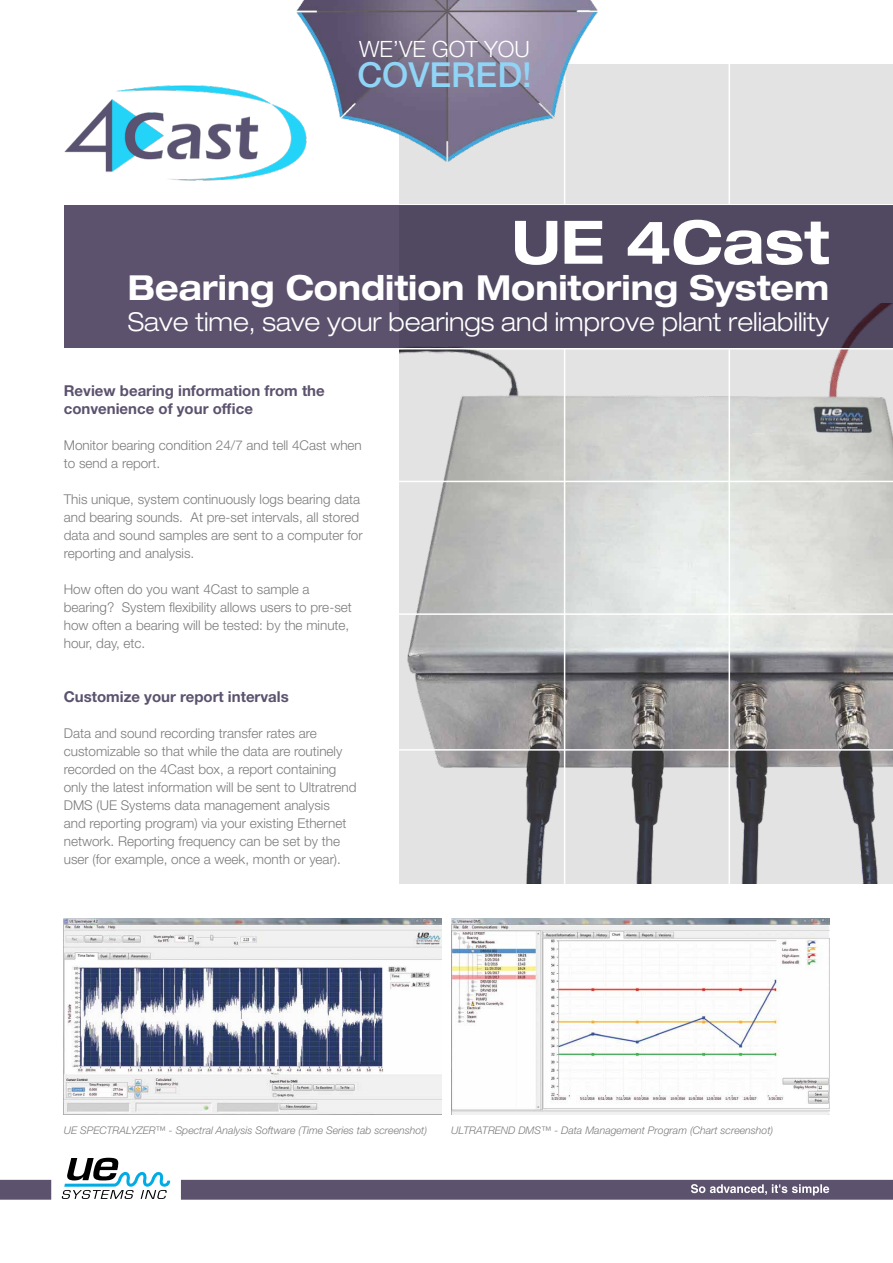
<style>
.page{position:relative;width:893px;height:1263px;background:#fff}
.page>*{position:absolute;margin:0;border:0;box-sizing:border-box;transform-origin:0 0}
.t1{font:700 expanded 60px "Helvetica Neue LT Std";color:#fff;scale:.94 1}
.t2{font:700 expanded 34.5px "Helvetica Neue LT Std";color:#fff;scale:.9 1}
.t3{font:500 34.5px "Helvetica Neue LT Std";color:#90d4f6}
.t4{font:300 expanded 26.1px "Helvetica Neue LT Std";color:#fff;scale:.94 1}
.t5{font:300 22.5px "Helvetica Neue LT Std";color:#fff}
.t6{font:700 15px/18px "Helvetica Neue LT Std";color:#5c526e}
.t7{font:300 13.5px/18px "Helvetica Neue LT Std";color:#7c7b7b}
.t8{font:italic 300 10.5px "Helvetica Neue LT Std";color:#7c7b7b}
</style>
<div class="page">
<div style="left:400px;top:64px;width:493px;height:819px;background:#e3e3e3"></div>
<img style="left:400px;top:349px;width:493px;height:534px">
<hr style="left:391px;top:749px;width:502px;height:2px;background:#fff">
<hr style="left:389px;top:481px;width:504px;height:1px;background:#fff">
<hr style="left:389px;top:613px;width:504px;height:2px;background:#fff">
<hr style="left:0;top:348px;width:893px;height:1px;background:#fff">
<hr style="left:0;top:204px;width:893px;height:2px;background:#fff">
<hr style="left:564px;top:349px;width:1px;height:575px;background:#fff">
<hr style="left:564px;top:54px;width:1px;height:151px;background:#fff">
<hr style="left:729px;top:349px;width:1px;height:575px;background:#fff">
<hr style="left:729px;top:54px;width:1px;height:151px;background:#fff">
<svg style="left:0;top:1158px;width:893px;height:42px"></svg>
<img style="left:451px;top:918px;width:378px;height:197px">
<img style="left:64px;top:918px;width:378px;height:197px">
<img style="left:64px;top:85px;width:231px;height:96px">
<img style="left:295px;top:0;width:303px;height:163px">
<div style="left:64px;top:206px;width:829px;height:142px;background:linear-gradient(to right,#5e5470,#4d445c)"></div>
<h3 class="t5" style="left:359px;top:36px;width:169px">We’ve got you</h3>
<h2 class="t3" style="left:357px;top:55px;width:176px">COVERED!</h2>
<h1 class="t1" style="left:512px;top:205px;width:339px">UE 4Cast</h1>
<h2 class="t2" style="left:128px;top:266px;width:781px">Bearing Condition Monitoring System</h2>
<h3 class="t4" style="left:128px;top:307px;width:748px">Save time, save your bearings and improve plant reliability</h3>
<p class="t6" style="left:64px;top:381px;width:263px">Review bearing information from the convenience of your office</p>
<p class="t7" style="left:64px;top:436px;width:300px">Monitor bearing condition 24/7 and tell 4Cast when to send a report.</p>
<p class="t7" style="left:64px;top:490px;width:300px">This unique, system continuously logs bearing data and bearing sounds. At pre-set intervals, all stored data and sound samples are sent to a computer for reporting and analysis.</p>
<p class="t7" style="left:64px;top:580px;width:290px">How often do you want 4Cast to sample a bearing? System flexibility allows users to pre-set how often a bearing will be tested: by the minute, hour, day, etc.</p>
<p class="t6" style="left:64px;top:687px;width:226px">Customize your report intervals</p>
<p class="t7" style="left:64px;top:724px;width:294px">Data and sound recording transfer rates are customizable so that while the data are routinely recorded on the 4Cast box, a report containing only the latest information will be sent to Ultratrend DMS (UE Systems data management analysis<br>and reporting program) via your existing Ethernet network. Reporting frequency can be set by the user (for example, once a week, month or year).</p>
<p class="t8" style="left:64px;top:1124px;width:365px">UE SPECTRALYZER™ - Spectral Analysis Software (Time Series tab screenshot)</p>
<p class="t8" style="left:451px;top:1124px;width:324px">ULTRATREND DMS™ - Data Management Program (Chart screenshot)</p>
</div>
